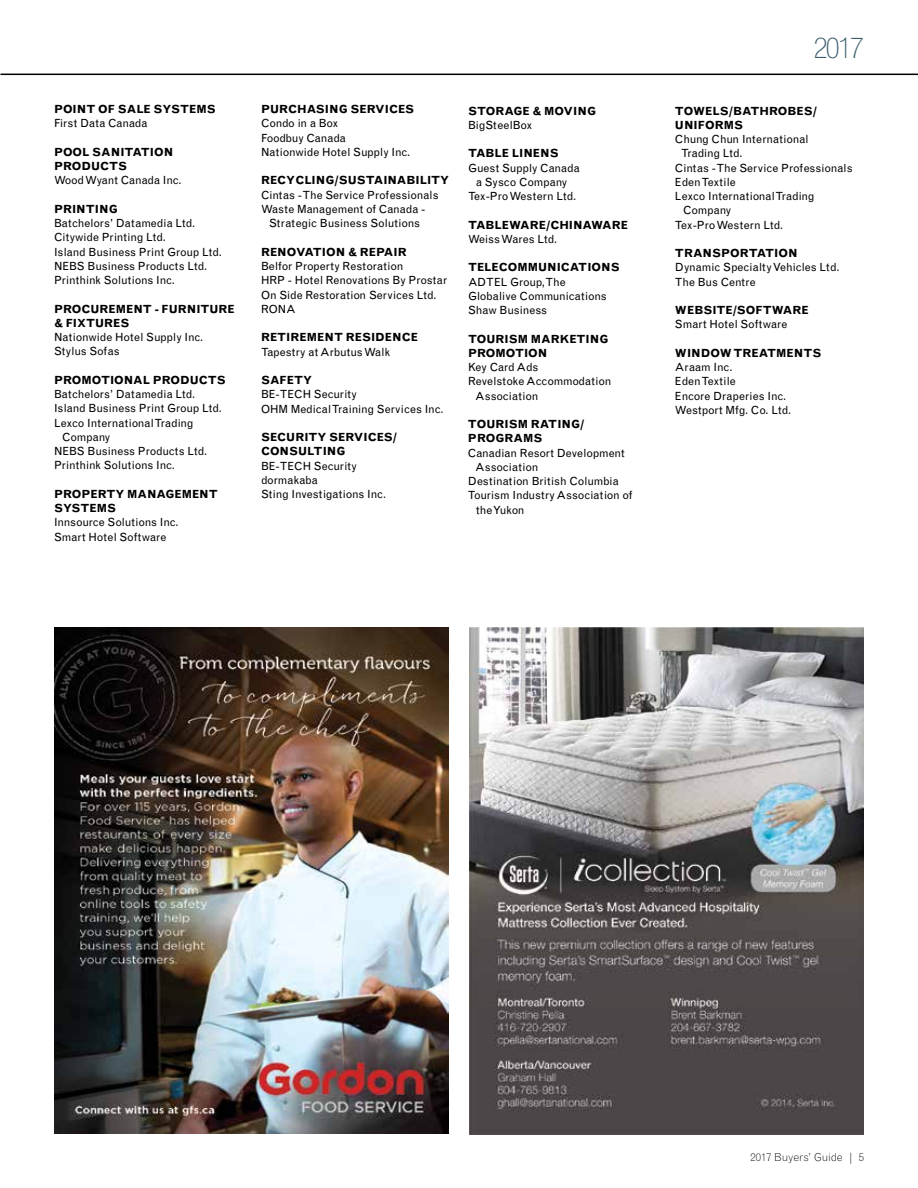
<style>
.page{position:relative;width:918px;height:1188px;background:#fff}
.page>*{position:absolute;margin:0;border:0;box-sizing:border-box;transform-origin:0 0}
.t1{font:100 condensed 28.95px "Helvetica Neue LT Std";color:#395d6b}
.t2{font:11.25px/14.2px "Grotesque MT Std";color:#000}
.t3{font:700 11.25px/14.2px "Grotesque MT Std";color:#000}
.t4{font:11.25px "Grotesque MT Std";letter-spacing:-.02em;color:#000}
.t5{font:300 10.95px "Grotesque MT Std";letter-spacing:-.005em;color:#000}
</style>
<div class="page">
<hr style="left:0;top:74px;width:918px;height:1px;background:#000">
<img style="left:54px;top:627px;width:394px;height:507px">
<img style="left:470px;top:627px;width:394px;height:507px">
<p class="t3" style="left:54px;top:102px;width:163px">POINT OF SALE SYSTEMS</p>
<p class="t2" style="left:54px;top:116px;width:95px">First Data Canada</p>
<p class="t3" style="left:54px;top:145px;width:121px">POOL SANITATION<br>PRODUCTS</p>
<p class="t2" style="left:54px;top:173px;width:129px">Wood Wyant Canada Inc.</p>
<p class="t3" style="left:54px;top:202px;width:65px">PRINTING</p>
<p class="t2" style="left:54px;top:216px;width:169px">Batchelors’ Datamedia Ltd.<br>Citywide Printing Ltd.<br>Island Business Print Group Ltd.<br>NEBS Business Products Ltd.<br>Printhink Solutions Inc.</p>
<p class="t3" style="left:54px;top:302px;width:182px">PROCUREMENT - FURNITURE &amp; FIXTURES</p>
<p class="t2" style="left:54px;top:330px;width:151px">Nationwide Hotel Supply Inc.<br>Stylus Sofas</p>
<p class="t3" style="left:54px;top:373px;width:173px">PROMOTIONAL PRODUCTS</p>
<p class="t2" style="left:54px;top:387px;width:143px">Batchelors’ Datamedia Ltd.</p>
<p class="t2" style="left:54px;top:401px;width:169px">Island Business Print Group Ltd.</p>
<p class="t2" style="left:54px;top:416px;width:141px">Lexco International Trading</p>
<p class="t4" style="left:62px;top:430px;width:50px">Company</p>
<p class="t2" style="left:54px;top:444px;width:155px">NEBS Business Products Ltd.</p>
<p class="t2" style="left:54px;top:459px;width:122px">Printhink Solutions Inc.</p>
<p class="t3" style="left:54px;top:487px;width:165px">PROPERTY MANAGEMENT<br>SYSTEMS</p>
<p class="t2" style="left:54px;top:516px;width:126px">Innsource Solutions Inc.<br>Smart Hotel Software</p>
<p class="t3" style="left:261px;top:102px;width:155px">PURCHASING SERVICES</p>
<p class="t2" style="left:261px;top:117px;width:151px">Condo in a Box<br>Foodbuy Canada<br>Nationwide Hotel Supply Inc.</p>
<p class="t3" style="left:261px;top:173px;width:190px">RECYCLING/SUSTAINABILITY</p>
<p class="t2" style="left:261px;top:188px;width:179px">Cintas - The Service Professionals</p>
<p class="t2" style="left:261px;top:202px;width:166px">Waste Management of Canada -</p>
<p class="t2" style="left:269px;top:216px;width:152px">Strategic Business Solutions</p>
<p class="t3" style="left:261px;top:245px;width:147px">RENOVATION &amp; REPAIR</p>
<p class="t2" style="left:261px;top:259px;width:188px">Belfor Property Restoration<br>HRP - Hotel Renovations By Prostar<br>On Side Restoration Services Ltd.<br>RONA</p>
<p class="t3" style="left:261px;top:330px;width:159px">RETIREMENT RESIDENCE</p>
<p class="t2" style="left:261px;top:345px;width:131px">Tapestry at Arbutus Walk</p>
<p class="t3" style="left:261px;top:373px;width:53px">SAFETY</p>
<p class="t2" style="left:261px;top:387px;width:184px">BE-TECH Security<br>OHM Medical Training Services Inc.</p>
<p class="t3" style="left:261px;top:430px;width:138px">SECURITY SERVICES/<br>CONSULTING</p>
<p class="t2" style="left:261px;top:459px;width:127px">BE-TECH Security dormakaba<br>Sting Investigations Inc.</p>
<p class="t3" style="left:468px;top:104px;width:130px">STORAGE &amp; MOVING</p>
<p class="t2" style="left:468px;top:118px;width:66px">BigSteelBox</p>
<p class="t3" style="left:468px;top:146px;width:92px">TABLE LINENS</p>
<p class="t2" style="left:468px;top:161px;width:113px;text-align:center">Guest Supply Canada a Sysco Company<br>Tex-Pro Western Ltd.</p>
<p class="t3" style="left:468px;top:218px;width:162px">TABLEWARE/CHINAWARE</p>
<p class="t2" style="left:468px;top:232px;width:91px">Weiss Wares Ltd.</p>
<p class="t3" style="left:468px;top:260px;width:153px">TELECOMMUNICATIONS</p>
<p class="t2" style="left:468px;top:275px;width:140px">ADTEL Group, The<br>Globalive Communications<br>Shaw Business</p>
<p class="t3" style="left:468px;top:332px;width:142px">TOURISM MARKETING<br>PROMOTION</p>
<p class="t2" style="left:468px;top:360px;width:72px">Key Card Ads</p>
<p class="t2" style="left:468px;top:374px;width:145px">Revelstoke Accommodation</p>
<p class="t2" style="left:475px;top:389px;width:65px">Association</p>
<p class="t3" style="left:468px;top:417px;width:118px">TOURISM RATING/<br>PROGRAMS</p>
<p class="t2" style="left:468px;top:446px;width:158px">Canadian Resort Development</p>
<p class="t2" style="left:475px;top:460px;width:65px">Association</p>
<p class="t2" style="left:468px;top:474px;width:152px">Destination British Columbia</p>
<p class="t2" style="left:468px;top:488px;width:166px">Tourism Industry Association of</p>
<p class="t2" style="left:476px;top:503px;width:50px">the Yukon</p>
<h1 class="t1" style="left:814px;top:32px;width:52px">2017</h1>
<p class="t3" style="left:675px;top:104px;width:144px">TOWELS/BATHROBES/<br>UNIFORMS</p>
<p class="t2" style="left:675px;top:132px;width:135px">Chung Chun International</p>
<p class="t2" style="left:681px;top:146px;width:63px">Trading Ltd.</p>
<p class="t2" style="left:675px;top:161px;width:179px">Cintas - The Service Professionals</p>
<p class="t2" style="left:675px;top:175px;width:62px">Eden Textile</p>
<p class="t2" style="left:675px;top:189px;width:141px">Lexco International Trading</p>
<p class="t4" style="left:683px;top:204px;width:50px">Company</p>
<p class="t2" style="left:675px;top:218px;width:110px">Tex-Pro Western Ltd.</p>
<p class="t3" style="left:675px;top:246px;width:124px">TRANSPORTATION</p>
<p class="t2" style="left:675px;top:260px;width:166px">Dynamic Specialty Vehicles Ltd.<br>The Bus Centre</p>
<p class="t3" style="left:675px;top:303px;width:135px">WEBSITE/SOFTWARE</p>
<p class="t2" style="left:675px;top:317px;width:114px">Smart Hotel Software</p>
<p class="t3" style="left:675px;top:346px;width:148px">WINDOW TREATMENTS</p>
<p class="t2" style="left:675px;top:360px;width:118px">Araam Inc.<br>Eden Textile<br>Encore Draperies Inc.<br>Westport Mfg. Co. Ltd.</p>
<p class="t5" style="left:750px;top:1151px;width:115px">2017 Buyers’ Guide | 5</p>
</div>
